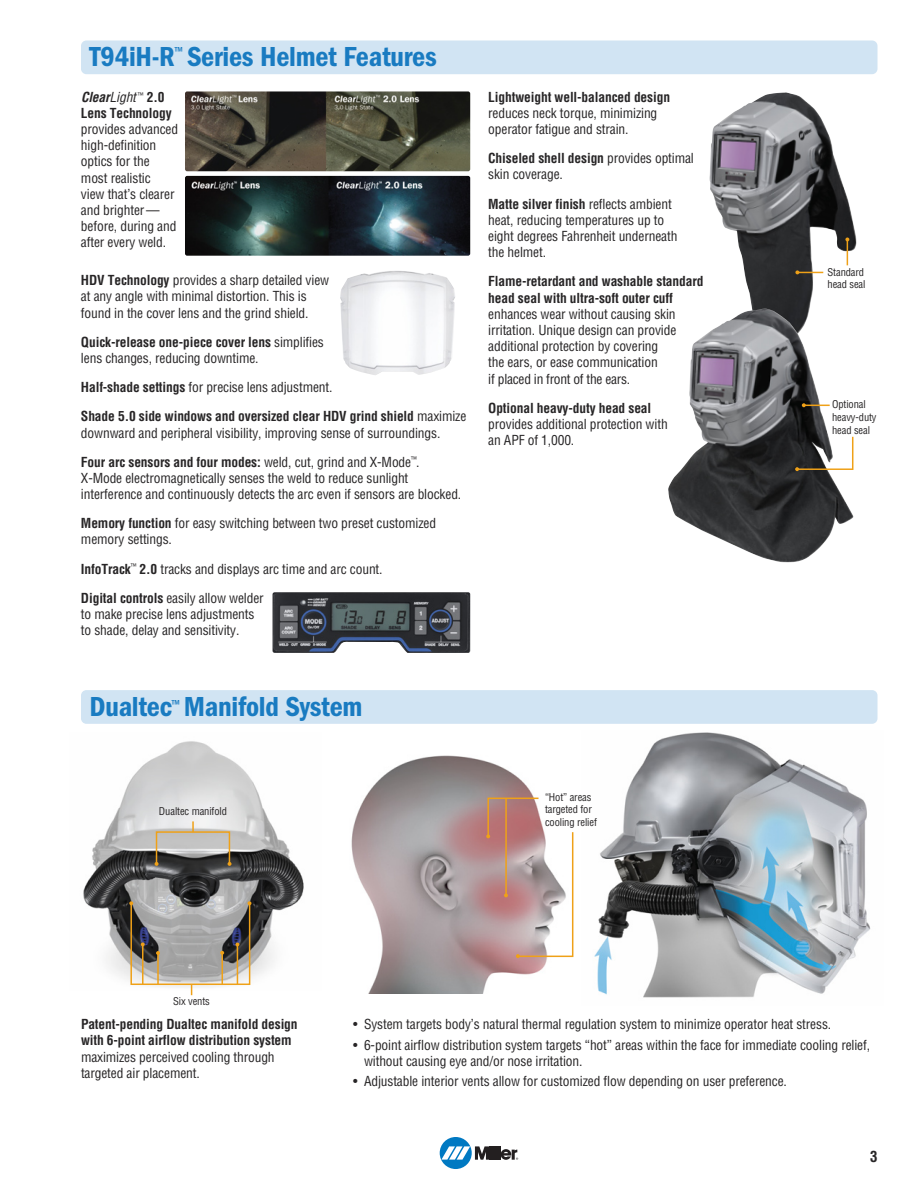
<style>
.page{position:relative;width:918px;height:1188px;background:#fff}
.page>*{position:absolute;margin:0;border:0;box-sizing:border-box;transform-origin:0 0}
.t1{font:28.5px "ITC Franklin Gothic Std Dm Cd";letter-spacing:-.01em;color:#197bc1}
.t2{font:700 condensed 15px "Helvetica";color:#272526}
.t3{font:condensed 13.5px/16.2px "Helvetica";letter-spacing:-.01em;color:#272526}
.t4{font:700 condensed 13.5px/16.2px "Helvetica";letter-spacing:-.01em;color:#272526}
.t5{font:500 condensed 12px "ITC Franklin Gothic Std";color:#197bc1}
.t6{font:condensed 10.5px/12.6px "Helvetica";letter-spacing:-.01em;color:#272526}
.s1{font-style:italic}
.s2{font-weight:400;font-style:italic}
.s3{font-weight:700}
.s4{font-weight:400}
</style>
<div class="page">
<div style="left:440px;top:1137px;width:32px;height:32px;background:#0079c2;border-radius:50%"></div>
<hr style="left:493px;top:1146px;width:4px;height:14px;background:#231f20">
<hr style="left:497px;top:1146px;width:3px;height:14px;background:#231f20">
<svg style="left:441px;top:1146px;width:52px;height:14px"></svg>
<svg style="left:501px;top:1149px;width:17px;height:11px"></svg>
<div style="left:81px;top:40px;width:797px;height:34px;background:#d1e4f3;border-radius:5px"></div>
<div style="left:81px;top:690px;width:797px;height:34px;background:#d1e4f3;border-radius:5px"></div>
<img style="left:351px;top:755px;width:196px;height:239px">
<img style="left:594px;top:732px;width:277px;height:266px">
<img style="left:83px;top:741px;width:221px;height:250px">
<svg style="left:192px;top:821px;width:2px;height:10px"></svg>
<svg style="left:220px;top:951px;width:4px;height:4px"></svg>
<svg style="left:141px;top:942px;width:4px;height:4px"></svg>
<svg style="left:156px;top:951px;width:4px;height:4px"></svg>
<div style="left:130px;top:903px;width:120px;height:82px;border:2px solid #efa118"></div>
<div style="left:156px;top:831px;width:74px;height:34px;border:2px solid #efa118"></div>
<hr style="left:157px;top:953px;width:2px;height:31px;background:#efa118">
<hr style="left:221px;top:953px;width:2px;height:31px;background:#efa118">
<hr style="left:142px;top:946px;width:2px;height:38px;background:#efa118">
<hr style="left:237px;top:945px;width:1px;height:39px;background:#efa118">
<svg style="left:486px;top:797px;width:88px;height:161px"></svg>
<img style="left:185px;top:91px;width:285px;height:80px;border-radius:2px">
<img style="left:185px;top:176px;width:285px;height:80px;border-radius:2px">
<img style="left:340px;top:271px;width:115px;height:104px">
<img style="left:709px;top:92px;width:148px;height:216px">
<img style="left:668px;top:308px;width:186px;height:255px">
<img style="left:273px;top:592px;width:197px;height:61px">
<svg style="left:795px;top:270px;width:28px;height:4px"></svg>
<svg style="left:845px;top:237px;width:4px;height:28px"></svg>
<svg style="left:802px;top:403px;width:28px;height:4px"></svg>
<svg style="left:795px;top:435px;width:59px;height:36px"></svg>
<h1 class="t1" style="left:90px;top:47px;width:349px">T94iH-R Series Helmet Features</h1>
<p class="t5" style="left:174px;top:44px;width:10px">™</p>
<p class="t4" style="left:81px;top:90px;width:92px"><span class="s1">Clear</span><span class="s2">Light</span><sup>™</sup> 2 . 0<br>Lens Technology</p>
<p class="t3" style="left:81px;top:122px;width:99px">provides advanced high-definition optics for the most realistic<br>view that’s clearer and brighter — before, during and after every weld.</p>
<p class="t3" style="left:81px;top:273px;width:250px"><span class="s3">HDV Technology</span> provides a sharp detailed view at any angle with minimal distortion. This is found in the cover lens and the grind shield.</p>
<p class="t3" style="left:81px;top:335px;width:244px"><span class="s3">Quick-release one-piece cover lens</span> simplifies lens changes, reducing downtime.</p>
<p class="t4" style="left:81px;top:374px;width:387px;line-height:29.1px">Half-shade settings <span class="s4">for precise lens adjustment.<br></span>Shade 5.0 side windows and oversized clear HDV grind shield <span class="s4">maximize</span></p>
<p class="t3" style="left:81px;top:419px;width:361px;line-height:29.1px">downward and peripheral visibility, improving sense of surroundings.<br><span class="s3">Four arc sensors and four modes:</span> weld, cut, grind and X-Mode<sup>™</sup>.</p>
<p class="t3" style="left:81px;top:471px;width:382px">X-Mode electromagnetically senses the weld to reduce sunlight interference and continuously detects the arc even if sensors are blocked.</p>
<p class="t3" style="left:81px;top:516px;width:357px"><span class="s3">Memory function</span> for easy switching between two preset customized memory settings.</p>
<p class="t3" style="left:81px;top:555px;width:303px;line-height:29.1px"><span class="s3">InfoTrack</span><sup>™</sup> <span class="s3">2.0</span> tracks and displays arc time and arc count.<br><span class="s3">Digital controls</span> easily allow welder</p>
<p class="t3" style="left:81px;top:607px;width:175px">to make precise lens adjustments to shade, delay and sensitivity.</p>
<p class="t4" style="left:488px;top:90px;width:183px">Lightweight well-balanced design</p>
<p class="t3" style="left:488px;top:106px;width:171px">reduces neck torque, minimizing operator fatigue and strain.</p>
<p class="t3" style="left:488px;top:151px;width:207px"><span class="s3">Chiseled shell design</span> provides optimal skin coverage.</p>
<p class="t3" style="left:488px;top:197px;width:191px"><span class="s3">Matte silver finish</span> reflects ambient heat, reducing temperatures up to eight degrees Fahrenheit underneath the helmet.</p>
<p class="t4" style="left:488px;top:274px;width:217px">Flame-retardant and washable standard head seal with ultra-soft outer cuff</p>
<p class="t3" style="left:488px;top:307px;width:190px">enhances wear without causing skin irritation. Unique design can provide additional protection by covering the ears, or ease communication<br>if placed in front of the ears.</p>
<p class="t4" style="left:488px;top:401px;width:165px">Optional heavy-duty head seal</p>
<p class="t3" style="left:488px;top:417px;width:181px">provides additional protection with an APF of 1,000.</p>
<h1 class="t1" style="left:90px;top:697px;width:274px">Dualtec Manifold System</h1>
<p class="t5" style="left:171px;top:697px;width:10px">™</p>
<p class="t6" style="left:159px;top:806px;width:70px">Dualtec manifold</p>
<p class="t6" style="left:545px;top:791px;width:53px">“Hot” areas targeted for cooling relief</p>
<p class="t6" style="left:173px;top:995px;width:38px">Six vents</p>
<p class="t6" style="left:828px;top:267px;width:39px">Standard head seal</p>
<p class="t6" style="left:832px;top:399px;width:46px">Optional heavy-duty head seal</p>
<p class="t4" style="left:81px;top:1017px;width:218px">Patent-pending Dualtec manifold design with 6-point airflow distribution system</p>
<p class="t3" style="left:81px;top:1050px;width:195px">maximizes perceived cooling through targeted air placement.</p>
<p class="t3" style="left:353px;top:1017px;width:480px">• System targets body’s natural thermal regulation system to minimize operator heat stress.</p>
<p class="t3" style="left:364px;top:1038px;width:508px;text-indent:-11px">• 6-point airflow distribution system targets “hot” areas within the face for immediate cooling relief, without causing eye and/or nose irritation.</p>
<p class="t3" style="left:353px;top:1074px;width:435px">• Adjustable interior vents allow for customized flow depending on user preference.</p>
<p class="t2" style="left:870px;top:1151px;width:9px">3</p>
</div>
